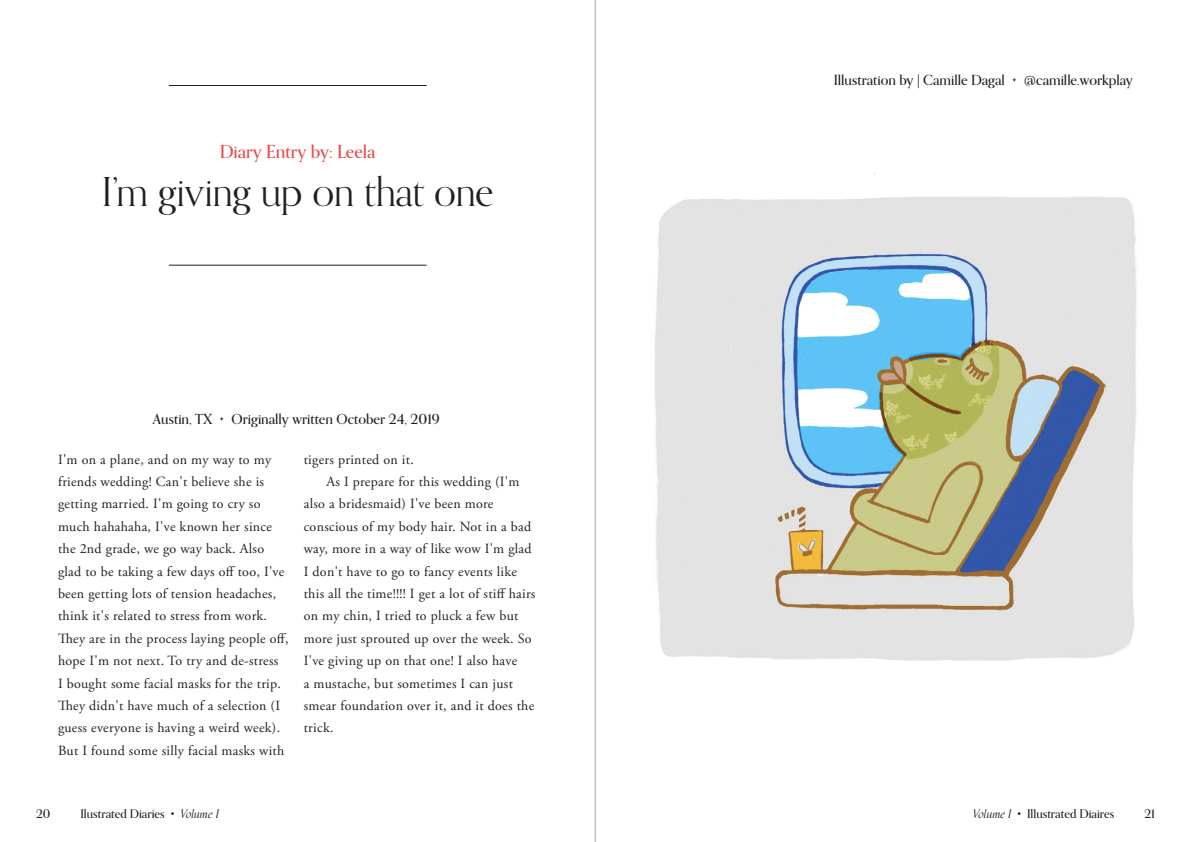
<style>
.page{position:relative;width:1191px;height:842px;background:#fff}
.page>*{position:absolute;margin:0;border:0;box-sizing:border-box;transform-origin:0 0}
.Title{font:40px "Orpheus Pro";letter-spacing:-.015em;color:#231f20}
.Author_Red{font:500 18px "Orpheus Pro";color:#ee4647}
.Body_Paragraph{font:14px/22.4px "Adobe Garamond Pro";letter-spacing:.02em;color:#231f20}
.Location___Date{font:500 14px "Orpheus Pro";color:#231f20}
.t1{font:500 12px "Orpheus Pro";color:#231f20}
.s1{font-weight:400;font-style:italic}
</style>
<div class="page">
<hr style="left:594px;top:0;width:2px;height:842px;background:#a8a9ad">
<hr style="left:169px;top:265px;width:257px;height:1px;background:#231f20">
<hr style="left:169px;top:85px;width:257px;height:1px;background:#231f20">
<img style="left:654px;top:173px;width:483px;height:488px">
<p class="Author_Red" style="left:220px;top:140px;width:157px">Diary Entry by: Leela</p>
<p class="Title" style="left:102px;top:166px;width:394px">I’m giving up on that one</p>
<p class="Location___Date" style="left:153px;top:410px;width:288px">Austin, TX • Originally written October 24, 2019</p>
<p class="Body_Paragraph" style="left:304px;top:448px;width:112px">tigers printed on it.</p>
<p class="Body_Paragraph" style="left:304px;top:471px;width:233px;text-indent:23px">As I prepare for this wedding (I'm also a bridesmaid) I've been more conscious of my body hair. Not in a bad way, more in a way of like wow I'm glad I don't have to go to fancy events like this all the time!!!! I get a lot of stiff hairs on my chin, I tried to pluck a few but more just sprouted up over the week. So I've giving up on that one! I also have<br>a mustache, but sometimes I can just smear foundation over it, and it does the trick.</p>
<p class="Body_Paragraph" style="left:58px;top:448px;width:232px">I'm on a plane, and on my way to my friends wedding! Can't believe she is getting married. I'm going to cry so much hahahaha, I've known her since the 2nd grade, we go way back. Also glad to be taking a few days off too, I've been getting lots of tension headaches, think it's related to stress from work.<br>They are in the process laying people off, hope I'm not next. To try and de-stress<br>I bought some facial masks for the trip.<br>They didn't have much of a selection (I guess everyone is having a weird week).<br>But I found some silly facial masks with</p>
<p class="Location___Date" style="left:833px;top:71px;width:301px">Illustration by | Camille Dagal • @camille.workplay</p>
<p class="t1" style="left:36px;top:806px;width:16px">20</p>
<p class="t1" style="left:80px;top:806px;width:140px">Ilustrated Diaries • <span class="s1">Volume I</span></p>
<p class="t1" style="left:973px;top:806px;width:143px"><span class="s1">Volume I</span> • Illustrated Diaires</p>
<p class="t1" style="left:1144px;top:806px;width:12px">21</p>
</div>
